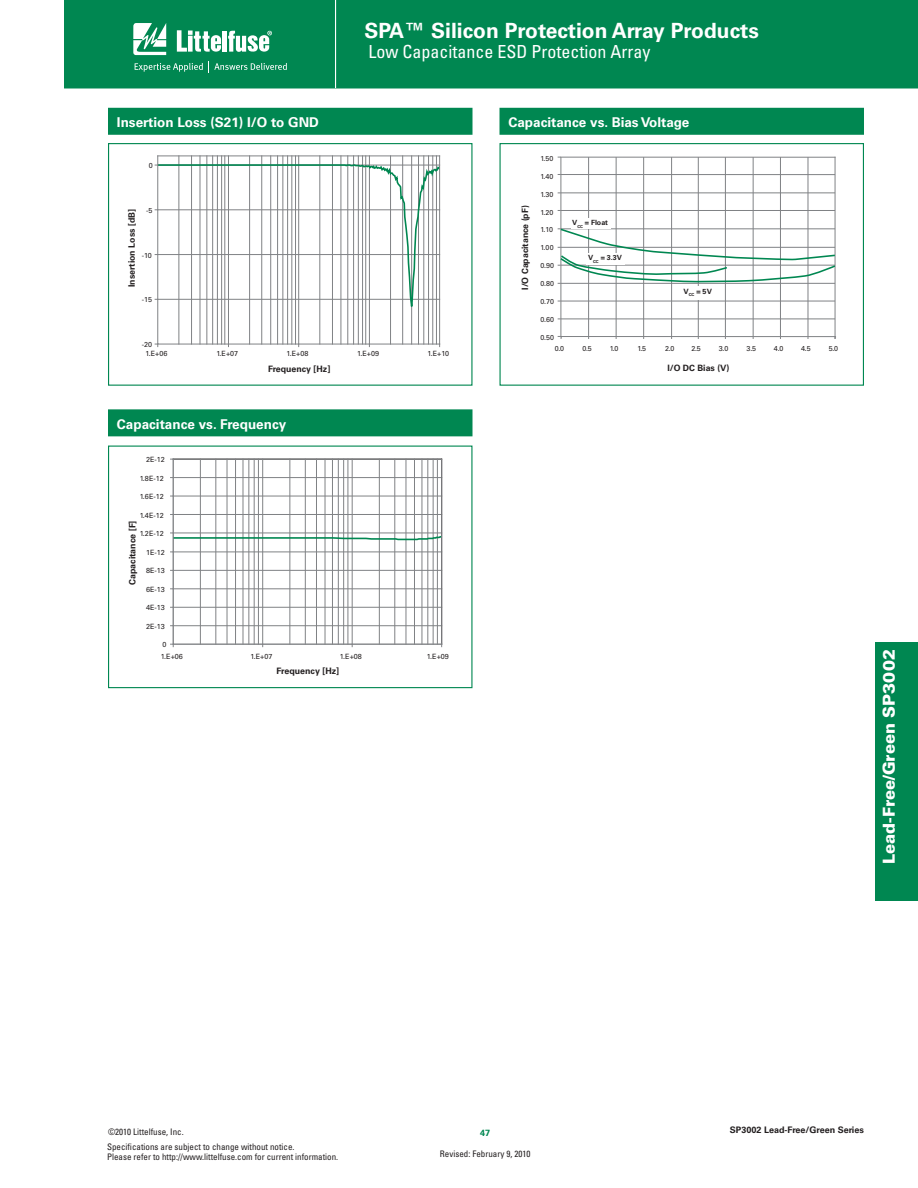
<style>
.page{position:relative;width:918px;height:1188px;background:#fff}
.page>*{position:absolute;margin:0;border:0;box-sizing:border-box;transform-origin:0 0}
.t1{font:700 21px "Univers LT Std";color:#fff}
.t2{font:condensed 18px "Univers LT Std";color:#fff}
.t3{font:900 16.5px "Univers LT Std";color:#fff}
.t4{font:700 13.5px "Univers LT Std";color:#fff}
.t5{font:condensed 9px/10.5px "Univers LT Std";color:#231f20}
.t6{font:700 9px "Univers LT Std";color:#231f20}
.t7{font:700 9px "Univers LT Std";color:#008751}
.t8{font:700 8.85px "Univers LT Std";color:#231f20}
.t9{font:700 8.7px "Univers LT Std";color:#231f20}
.t10{font:700 7.35px "Univers LT Std";color:#231f20}
.t11{font:7.2px "Univers LT Std";color:#231f20}
.t12{font:700 7.2px "Univers LT Std";color:#231f20}
</style>
<div class="page">
<div style="left:64px;top:0;width:854px;height:88px;background:#008751"></div>
<hr style="left:335px;top:0;width:1px;height:88px;background:#fff">
<svg style="left:133px;top:23px;width:33px;height:32px"></svg>
<div style="left:222px;top:31px;width:5px;height:21px;background:#fff"></div>
<svg style="left:228px;top:31px;width:44px;height:21px"></svg>
<svg style="left:177px;top:30px;width:44px;height:22px"></svg>
<svg style="left:135px;top:63px;width:68px;height:9px"></svg>
<svg style="left:209px;top:61px;width:78px;height:11px"></svg>
<div style="left:876px;top:642px;width:42px;height:259px;background:#008751"></div>
<div style="left:500px;top:108px;width:364px;height:27px;background:#008751"></div>
<div style="left:108px;top:108px;width:364px;height:27px;background:#008751"></div>
<div style="left:108px;top:409px;width:364px;height:27px;background:#008751"></div>
<svg style="left:157px;top:155px;width:283px;height:190px"></svg>
<div style="left:108px;top:143px;width:364px;height:243px;border:1px solid #008751"></div>
<svg style="left:172px;top:458px;width:270px;height:187px"></svg>
<div style="left:108px;top:446px;width:364px;height:242px;border:1px solid #008751"></div>
<hr style="left:588px;top:157px;width:1px;height:180px;background:#808285">
<hr style="left:616px;top:157px;width:1px;height:180px;background:#808285">
<hr style="left:643px;top:157px;width:1px;height:180px;background:#808285">
<hr style="left:671px;top:157px;width:1px;height:180px;background:#808285">
<hr style="left:698px;top:157px;width:1px;height:180px;background:#808285">
<hr style="left:725px;top:157px;width:1px;height:180px;background:#808285">
<hr style="left:753px;top:157px;width:1px;height:180px;background:#808285">
<hr style="left:780px;top:157px;width:1px;height:180px;background:#808285">
<hr style="left:808px;top:157px;width:1px;height:180px;background:#808285">
<hr style="left:561px;top:174px;width:274px;height:1px;background:#808285">
<hr style="left:561px;top:193px;width:274px;height:1px;background:#808285">
<hr style="left:561px;top:210px;width:274px;height:1px;background:#808285">
<hr style="left:561px;top:301px;width:274px;height:1px;background:#808285">
<hr style="left:561px;top:319px;width:274px;height:1px;background:#808285">
<div style="left:571px;top:218px;width:40px;height:10px;background:#fff"></div>
<div style="left:681px;top:286px;width:38px;height:13px;background:#fff"></div>
<hr style="left:561px;top:336px;width:274px;height:1px;background:#808285">
<hr style="left:561px;top:157px;width:274px;height:1px;background:#808285">
<hr style="left:561px;top:157px;width:1px;height:180px;background:#808285">
<hr style="left:835px;top:157px;width:1px;height:180px;background:#808285">
<svg style="left:558px;top:227px;width:278px;height:57px"></svg>
<div style="left:500px;top:143px;width:364px;height:243px;border:1px solid #008751"></div>
<h1 class="t1" style="left:364px;top:22px;width:396px">SPA™ Silicon Protection Array Products</h1>
<h2 class="t2" style="left:368px;top:45px;width:283px">Low Capacitance ESD Protection Array</h2>
<h3 class="t4" style="left:117px;top:117px;width:204px">Insertion Loss (S21) I/O to GND</h3>
<h3 class="t4" style="left:508px;top:117px;width:182px">Capacitance vs. Bias Voltage</h3>
<p class="t11" style="left:149px;top:163px;width:6px">0</p>
<p class="t11" style="left:146px;top:208px;width:8px">-5</p>
<p class="t8" style="left:128px;top:287px;width:80px;rotate:-90deg">Insertion Loss [dB]</p>
<p class="t11" style="left:142px;top:252px;width:12px">-10</p>
<p class="t11" style="left:142px;top:297px;width:12px">-15</p>
<p class="t11" style="left:142px;top:342px;width:12px">-20</p>
<p class="t11" style="left:146px;top:350px;width:23px">1.E+06</p>
<p class="t11" style="left:216px;top:350px;width:23px">1.E+07</p>
<p class="t11" style="left:287px;top:350px;width:23px">1.E+08</p>
<p class="t11" style="left:357px;top:350px;width:23px">1.E+09</p>
<p class="t11" style="left:427px;top:350px;width:23px">1.E+10</p>
<p class="t8" style="left:268px;top:365px;width:64px">Frequency [Hz]</p>
<h3 class="t4" style="left:117px;top:418px;width:171px">Capacitance vs. Frequency</h3>
<p class="t11" style="left:146px;top:457px;width:20px">2E-12</p>
<p class="t11" style="left:140px;top:475px;width:26px">1.8E-12</p>
<p class="t11" style="left:140px;top:494px;width:26px">1.6E-12</p>
<p class="t11" style="left:140px;top:512px;width:26px">1.4E-12</p>
<p class="t8" style="left:129px;top:585px;width:66px;rotate:-90deg">Capacitance [F]</p>
<p class="t11" style="left:140px;top:531px;width:26px">1.2E-12</p>
<p class="t11" style="left:146px;top:550px;width:20px">1E-12</p>
<p class="t11" style="left:146px;top:568px;width:20px">8E-13</p>
<p class="t11" style="left:146px;top:586px;width:20px">6E-13</p>
<p class="t11" style="left:146px;top:605px;width:20px">4E-13</p>
<p class="t11" style="left:146px;top:623px;width:20px">2E-13</p>
<p class="t11" style="left:163px;top:642px;width:6px">0</p>
<p class="t11" style="left:161px;top:654px;width:24px">1.E+06</p>
<p class="t11" style="left:250px;top:654px;width:24px">1.E+07</p>
<p class="t11" style="left:340px;top:654px;width:24px">1.E+08</p>
<p class="t11" style="left:427px;top:654px;width:24px">1.E+09</p>
<p class="t8" style="left:277px;top:667px;width:64px">Frequency [Hz]</p>
<p class="t9" style="left:522px;top:290px;width:86px;rotate:-90deg">I/O Capacitance (pF)</p>
<p class="t11" style="left:540px;top:156px;width:15px">1.50</p>
<p class="t11" style="left:540px;top:174px;width:15px">1.40</p>
<p class="t11" style="left:540px;top:191px;width:15px">1.30</p>
<p class="t11" style="left:540px;top:209px;width:15px">1.20</p>
<p class="t11" style="left:540px;top:227px;width:14px">1.10</p>
<p class="t11" style="left:540px;top:245px;width:15px">1.00</p>
<p class="t11" style="left:540px;top:263px;width:15px">0.90</p>
<p class="t11" style="left:540px;top:281px;width:15px">0.80</p>
<p class="t11" style="left:540px;top:298px;width:15px">0.70</p>
<p class="t11" style="left:540px;top:316px;width:15px">0.60</p>
<p class="t11" style="left:540px;top:334px;width:15px">0.50</p>
<p class="t12" style="left:572px;top:220px;width:37px">V<sub>CC</sub> = Float</p>
<p class="t12" style="left:588px;top:255px;width:35px">V<sub>CC</sub> = 3.3V</p>
<p class="t10" style="left:683px;top:288px;width:30px">V<sub>CC</sub> = 5V</p>
<p class="t11" style="left:555px;top:346px;width:11px">0.0</p>
<p class="t11" style="left:582px;top:346px;width:11px">0.5</p>
<p class="t11" style="left:610px;top:346px;width:10px">1.0</p>
<p class="t11" style="left:637px;top:346px;width:10px">1.5</p>
<p class="t11" style="left:665px;top:346px;width:11px">2.0</p>
<p class="t11" style="left:691px;top:346px;width:11px">2.5</p>
<p class="t11" style="left:719px;top:346px;width:11px">3.0</p>
<p class="t11" style="left:747px;top:346px;width:11px">3.5</p>
<p class="t11" style="left:774px;top:346px;width:11px">4.0</p>
<p class="t11" style="left:801px;top:346px;width:11px">4.5</p>
<p class="t11" style="left:829px;top:346px;width:11px">5.0</p>
<p class="t9" style="left:667px;top:365px;width:64px">I/O DC Bias (V)</p>
<h3 class="t3" style="left:880px;top:864px;width:216px;rotate:-90deg">Lead-Free/Green SP3002</h3>
<p class="t5" style="left:108px;top:1128px;width:77px">©2010 Littelfuse, Inc.</p>
<p class="t7" style="left:480px;top:1130px;width:12px">47</p>
<p class="t5" style="left:440px;top:1149px;width:92px">Revised: February 9, 2010</p>
<p class="t5" style="left:107px;top:1142px;width:233px">Specifications are subject to change without notice.<br>Please refer to http://www.littelfuse.com for current information.</p>
<p class="t6" style="left:730px;top:1127px;width:136px">SP3002 Lead-Free/Green Series</p>
</div>
